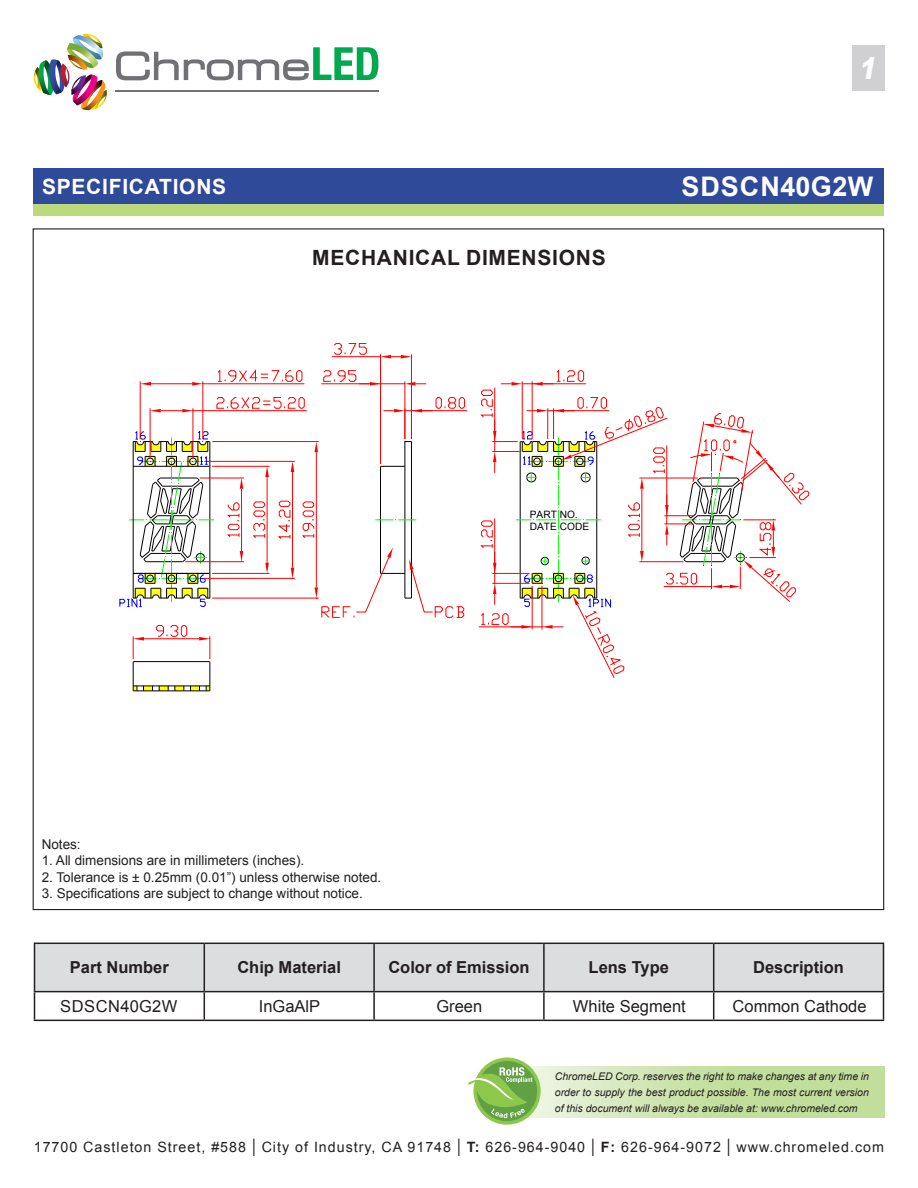
<style>
.page{position:relative;width:918px;height:1188px;background:#fff}
.page>*{position:absolute;margin:0;border:0;box-sizing:border-box;transform-origin:0 0}
.t1{font:700 30px "Times New Roman";color:#000}
.t2{font:italic 900 30px "Arial";color:#fff;scale:.8 1}
.t3{font:700 27px "Arial";letter-spacing:.02em;color:#fff}
.t4{font:700 21px "Arial";letter-spacing:.035em;color:#231f20}
.t5{font:700 21px "Arial";letter-spacing:.035em;color:#fff}
.t6{font:700 16.5px "Arial";color:#231f20}
.t7{font:16.5px "Arial";color:#231f20}
.t8{font:16.5px "Arial";letter-spacing:.02em;color:#231f20}
.t9{font:14.25px "Arial";letter-spacing:.07em;color:#231f20}
.t10{font:13.5px "Arial";color:#231f20}
.t11{font:italic 10.5px/15.8px "Arial";color:#231f20;text-align:justify}
.t12{font:10.2px/12.3px "Arial";letter-spacing:.005em;color:#000}
.s1{font-size:18.6px}
.s2{font-weight:700}
</style>
<div class="page">
<img style="left:34px;top:34px;width:73px;height:76px">
<hr style="left:115px;top:90px;width:263px;height:2px;background:#717074">
<svg style="left:116px;top:47px;width:262px;height:33px"></svg>
<svg style="left:473px;top:1058px;width:68px;height:67px"></svg>
<div style="left:477px;top:1061px;width:60px;height:60px;background:#61a045;border-radius:50%"></div>
<svg style="left:469px;top:1067px;width:64px;height:51px"></svg>
<div style="left:34px;top:168px;width:850px;height:37px;background:#304a9a"></div>
<div style="left:34px;top:204px;width:850px;height:12px;background:#bcd97c"></div>
<svg style="left:34px;top:943px;width:850px;height:77px"></svg>
<hr style="left:34px;top:1020px;width:170px;height:1px;background:#231f20">
<hr style="left:204px;top:1020px;width:170px;height:1px;background:#231f20">
<hr style="left:374px;top:1020px;width:170px;height:1px;background:#231f20">
<hr style="left:544px;top:1020px;width:170px;height:1px;background:#231f20">
<hr style="left:714px;top:1020px;width:170px;height:1px;background:#231f20">
<div style="left:852px;top:45px;width:32px;height:46px;background:#d0d0d3"></div>
<hr style="left:380px;top:466px;width:1px;height:107px;background:#000">
<hr style="left:405px;top:442px;width:1px;height:156px;background:#000">
<hr style="left:411px;top:442px;width:1px;height:156px;background:#000">
<svg style="left:375px;top:520px;width:41px;height:1px"></svg>
<hr style="left:405px;top:381px;width:1px;height:58px;background:#f00">
<hr style="left:321px;top:384px;width:60px;height:1px;background:#f00">
<svg style="left:324px;top:371px;width:102px;height:15px"></svg>
<hr style="left:411px;top:410px;width:56px;height:1px;background:#f00">
<svg style="left:383px;top:397px;width:82px;height:15px"></svg>
<hr style="left:380px;top:354px;width:1px;height:110px;background:#f00">
<hr style="left:411px;top:354px;width:1px;height:85px;background:#f00">
<hr style="left:332px;top:356px;width:49px;height:1px;background:#f00">
<svg style="left:334px;top:343px;width:32px;height:11px"></svg>
<svg style="left:381px;top:466px;width:24px;height:1px"></svg>
<svg style="left:405px;top:441px;width:7px;height:2px"></svg>
<svg style="left:381px;top:355px;width:30px;height:3px"></svg>
<hr style="left:133px;top:691px;width:77px;height:1px;background:#000">
<hr style="left:212px;top:466px;width:58px;height:1px;background:#f00">
<hr style="left:212px;top:573px;width:58px;height:1px;background:#f00">
<hr style="left:267px;top:477px;width:1px;height:86px;background:#f00">
<svg style="left:265px;top:466px;width:4px;height:11px"></svg>
<svg style="left:265px;top:563px;width:4px;height:11px"></svg>
<svg style="left:254px;top:502px;width:11px;height:36px"></svg>
<hr style="left:204px;top:461px;width:91px;height:1px;background:#f00">
<hr style="left:204px;top:578px;width:91px;height:1px;background:#f00">
<hr style="left:292px;top:472px;width:1px;height:96px;background:#f00">
<svg style="left:291px;top:461px;width:3px;height:11px"></svg>
<svg style="left:291px;top:568px;width:3px;height:11px"></svg>
<svg style="left:279px;top:501px;width:12px;height:38px"></svg>
<hr style="left:212px;top:441px;width:107px;height:1px;background:#f00">
<hr style="left:212px;top:598px;width:107px;height:1px;background:#f00">
<hr style="left:316px;top:452px;width:1px;height:135px;background:#f00">
<svg style="left:315px;top:442px;width:3px;height:10px"></svg>
<svg style="left:315px;top:547px;width:149px;height:71px"></svg>
<svg style="left:303px;top:502px;width:12px;height:36px"></svg>
<hr style="left:200px;top:478px;width:44px;height:1px;background:#f00">
<hr style="left:185px;top:561px;width:59px;height:1px;background:#f00">
<hr style="left:241px;top:489px;width:1px;height:62px;background:#f00">
<svg style="left:240px;top:478px;width:3px;height:11px"></svg>
<svg style="left:240px;top:551px;width:3px;height:12px"></svg>
<svg style="left:228px;top:503px;width:12px;height:34px"></svg>
<svg style="left:133px;top:625px;width:78px;height:66px"></svg>
<hr style="left:140px;top:381px;width:1px;height:58px;background:#f00">
<hr style="left:203px;top:381px;width:1px;height:58px;background:#f00">
<hr style="left:151px;top:384px;width:41px;height:1px;background:#f00">
<hr style="left:203px;top:384px;width:101px;height:1px;background:#f00">
<svg style="left:218px;top:370px;width:84px;height:12px"></svg>
<svg style="left:140px;top:382px;width:11px;height:4px"></svg>
<svg style="left:192px;top:382px;width:12px;height:4px"></svg>
<hr style="left:150px;top:408px;width:1px;height:51px;background:#f00">
<hr style="left:193px;top:408px;width:1px;height:51px;background:#f00">
<hr style="left:193px;top:410px;width:114px;height:1px;background:#f00">
<svg style="left:217px;top:397px;width:87px;height:11px"></svg>
<svg style="left:120px;top:431px;width:94px;height:176px"></svg>
<svg style="left:150px;top:409px;width:44px;height:3px"></svg>
<hr style="left:479px;top:627px;width:53px;height:1px;background:#f00">
<svg style="left:481px;top:370px;width:328px;height:308px"></svg>
<h3 class="t5" style="left:42px;top:171px;width:186px">specifications</h3>
<h1 class="t2" style="left:859px;top:46px;width:31px">1</h1>
<h2 class="t3" style="left:682px;top:167px;width:193px">SDSCN40G2W</h2>
<h1 class="t1" style="left:428px;top:239px;width:272px">SMA/C4018YG G/W</h1>
<h3 class="t4" style="left:312px;top:243px;width:295px">Mechanical dimensions</h3>
<p class="t12" style="left:530px;top:509px;width:61px">PART NO.<br>DATE CODE</p>
<p class="t10" style="left:42px;top:835px;width:41px">Notes:</p>
<p class="t10" style="left:42px;top:851px;width:264px">1. All dimensions are in millimeters (inches).</p>
<p class="t10" style="left:42px;top:868px;width:341px">2. Tolerance is ± 0.25mm (0.01”) unless otherwise noted.</p>
<p class="t10" style="left:42px;top:884px;width:323px">3. Specifications are subject to change without notice.</p>
<h3 class="t6" style="left:70px;top:956px;width:101px">Part Number</h3>
<h3 class="t6" style="left:237px;top:956px;width:105px">Chip Material</h3>
<h3 class="t6" style="left:388px;top:956px;width:143px">Color of Emission</h3>
<h3 class="t6" style="left:589px;top:956px;width:82px">Lens Type</h3>
<h3 class="t6" style="left:753px;top:956px;width:92px">Description</h3>
<h3 class="t8" style="left:60px;top:995px;width:119px">SDSCN40G2W</h3>
<h3 class="t7" style="left:259px;top:995px;width:63px">InGaAlP</h3>
<h3 class="t7" style="left:436px;top:995px;width:47px">Green</h3>
<h3 class="t7" style="left:573px;top:995px;width:114px">White Segment</h3>
<h3 class="t7" style="left:732px;top:995px;width:136px">Common Cathode</h3>
<p class="t11" style="left:555px;top:1069px;width:316px">ChromeLED Corp. reserves the right to make changes at any time in order to supply the best product possible. The most current version of this document will always be available at: www.chromeled.com</p>
<h3 class="t9" style="left:34px;top:1137px;width:852px">17700 Castleton Street, #588 <span class="s1">|</span> City of Industry, CA 91748 <span class="s1">|</span> <span class="s2">T:</span> 626-964-9040 <span class="s1">|</span> <span class="s2">F:</span> 626-964-9072 <span class="s1">|</span> www.chromeled.com</h3>
</div>
